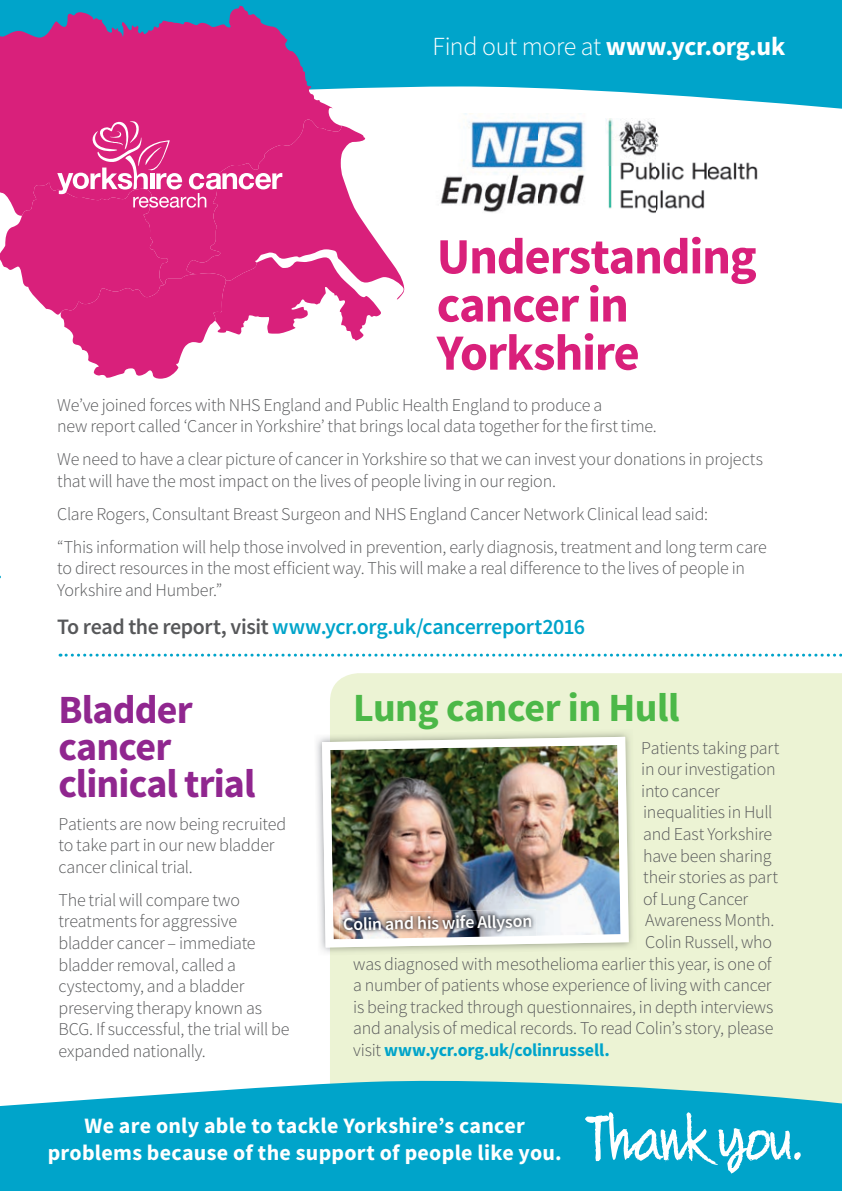
<style>
.page{position:relative;width:842px;height:1191px;background:#fff}
.page>*{position:absolute;margin:0;border:0;box-sizing:border-box;transform-origin:0 0}
.t1{font:56px "Quikhand 1.1";letter-spacing:-.04em;color:#fff}
.t2{font:700 50.6px/48.2px "Source Sans Pro";letter-spacing:-.025em;color:#d9207b}
.t3{font:700 40px/36.8px "Source Sans Pro";letter-spacing:-.025em;color:#90268f}
.t4{font:700 40px "Source Sans Pro";letter-spacing:-.015em;color:#4cb848}
.t5{font:700 26px "Source Sans Pro";letter-spacing:-.01em;color:#fff}
.t6{font:700 22px/26.4px "Source Sans Pro";letter-spacing:.01em;color:#fff;text-align:center}
.t7{font:600 22px "Source Sans Pro";letter-spacing:-.02em;color:#00a4ca}
.t8{font:300 18px/21.6px "Source Sans Pro";letter-spacing:-.015em;color:#57585a}
.t9{font:700 18px "Source Sans Pro";letter-spacing:-.01em;color:#00a4ca}
.t10{font:600 18px "Source Sans Pro";color:#fff}
.s1{font-weight:300}
.s2{color:#57585a}
.s3{font-weight:300;color:#57585a}
</style>
<div class="page">
<div style="left:330px;top:673px;width:512px;height:403px;background:#ecf3d4"></div>
<hr style="left:0;top:577px;width:1px;height:614px;background:#c5e7f2">
<svg style="left:0;top:1076px;width:842px;height:115px;background:#1eaecd"></svg>
<svg style="left:0;top:0;width:842px;height:109px;background:#23b0d1"></svg>
<img style="left:316px;top:736px;width:14px;height:217px">
<img style="left:330px;top:729px;width:307px;height:226px">
<img style="left:322px;top:737px;width:307px;height:210px">
<svg style="left:60px;top:653px;width:782px;height:3px"></svg>
<svg style="left:0;top:6px;width:342px;height:113px;background:#a5428f"></svg>
<img style="left:440px;top:113px;width:145px;height:100px">
<img style="left:605px;top:118px;width:153px;height:95px">
<svg style="left:0;top:119px;width:404px;height:260px"></svg>
<img style="left:339px;top:909px;width:197px;height:30px">
<h3 class="t5" style="left:432px;top:36px;width:354px"><span class="s1">Find out more at</span> www.ycr.org.uk</h3>
<h2 class="t2" style="left:437px;top:236px;width:322px">Understanding cancer in<br>Yorkshire</h2>
<p class="t8" style="left:57px;top:395px;width:601px">We’ve joined forces with NHS England and Public Health England to produce a<br>new report called ‘Cancer in Yorkshire’ that brings local data together for the first time.</p>
<p class="t8" style="left:57px;top:450px;width:707px">We need to have a clear picture of cancer in Yorkshire so that we can invest your donations in projects that will have the most impact on the lives of people living in our region.</p>
<p class="t8" style="left:57px;top:499px;width:711px;line-height:33px">Clare Rogers, Consultant Breast Surgeon and NHS England Cancer Network Clinical lead said:<br>“This information will help those involved in prevention, early diagnosis, treatment and long term care</p>
<p class="t8" style="left:57px;top:559px;width:689px">to direct resources in the most efficient way. This will make a real difference to the lives of people in<br>Yorkshire and Humber.”</p>
<p class="t7" style="left:57px;top:618px;width:529px"><span class="s2">To read the report, visit</span> www.ycr.org.uk/cancerreport2016</p>
<h3 class="t3" style="left:59px;top:694px;width:198px">Bladder cancer clinical trial</h3>
<p class="t8" style="left:59px;top:814px;width:229px">Patients are now being recruited to take part in our new bladder cancer clinical trial.</p>
<p class="t8" style="left:59px;top:890px;width:232px">The trial will compare two treatments for aggressive bladder cancer – immediate bladder removal, called a cystectomy, and a bladder preserving therapy known as<br>BCG. If successful, the trial will be expanded nationally.</p>
<h3 class="t4" style="left:353px;top:692px;width:328px">Lung cancer in Hull</h3>
<p class="t8" style="left:641px;top:738px;width:139px">Patients taking part</p>
<p class="t8" style="left:641px;top:760px;width:136px">in our investigation</p>
<p class="t8" style="left:641px;top:781px;width:80px">into cancer</p>
<p class="t8" style="left:643px;top:803px;width:131px">inequalities in Hull</p>
<p class="t8" style="left:643px;top:824px;width:130px">and East Yorkshire</p>
<p class="t8" style="left:643px;top:846px;width:130px">have been sharing</p>
<p class="t8" style="left:643px;top:868px;width:136px">their stories as part</p>
<p class="t8" style="left:643px;top:889px;width:107px">of Lung Cancer</p>
<p class="t8" style="left:645px;top:911px;width:131px">Awareness Month.</p>
<p class="t8" style="left:645px;top:932px;width:128px">Colin Russell, who</p>
<p class="t8" style="left:353px;top:954px;width:420px">was diagnosed with mesothelioma earlier this year, is one of</p>
<p class="t8" style="left:353px;top:976px;width:420px">a number of patients whose experience of living with cancer</p>
<p class="t8" style="left:353px;top:997px;width:422px">is being tracked through questionnaires, in depth interviews</p>
<p class="t8" style="left:353px;top:1019px;width:422px">and analysis of medical records. To read Colin’s story, please</p>
<p class="t9" style="left:353px;top:1043px;width:258px"><span class="s3">visit</span> www.ycr.org.uk/colinrussell.</p>
<p class="t10" style="left:343px;top:917px;width:191px;rotate:-1deg">Colin and his wife Allyson</p>
<p class="t6" style="left:48px;top:1114px;width:516px">We are only able to tackle Yorkshire’s cancer problems because of the support of people like you.</p>
<h1 class="t1" style="left:586px;top:1102px;width:219px">Thank you.</h1>
</div>
